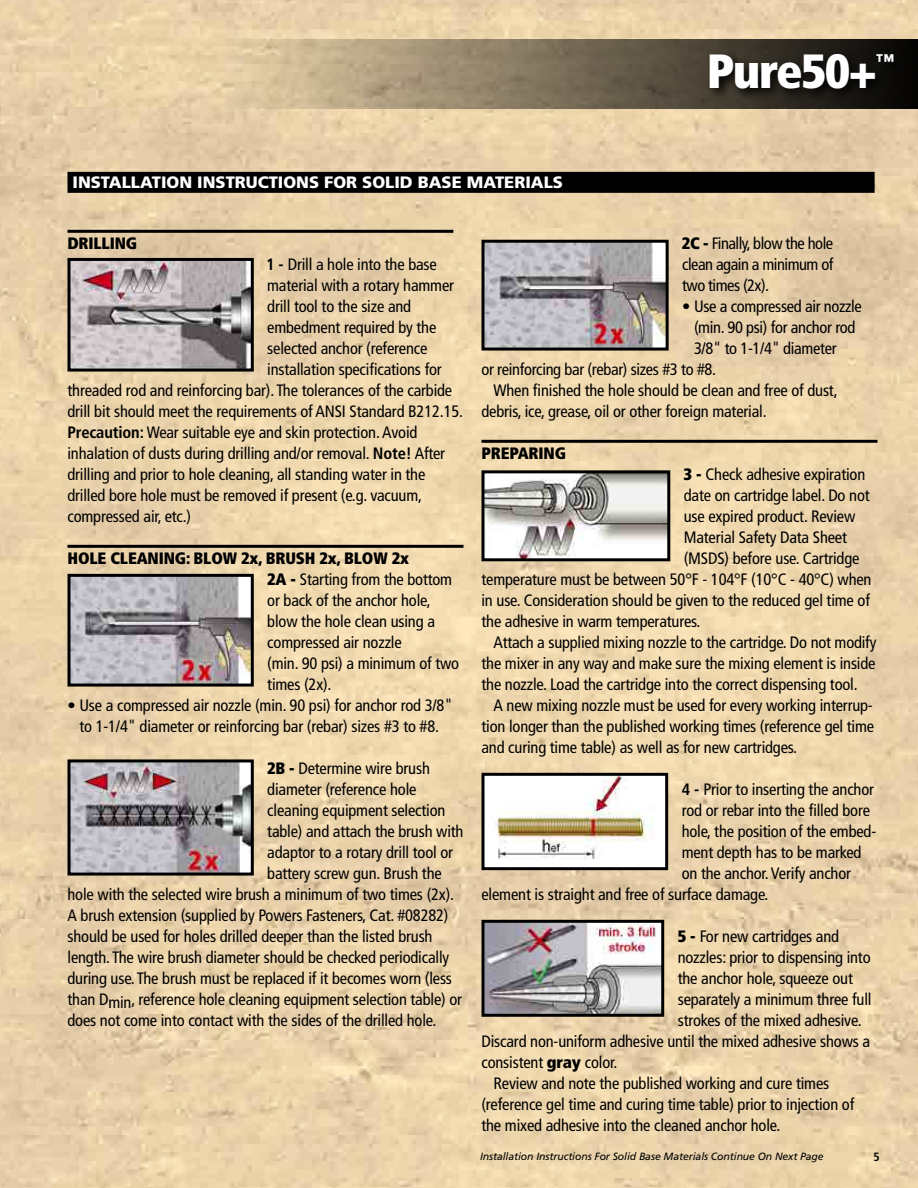
<style>
.page{position:relative;width:918px;height:1188px;background:#fff}
.page>*{position:absolute;margin:0;border:0;box-sizing:border-box;transform-origin:0 0}
.t1{font:900 condensed 48px "Frutiger";letter-spacing:-.03em;color:#fff}
.t2{font:900 condensed 18.3px "Frutiger";color:#fff}
.t3{font:condensed 16.5px/21px "Frutiger";letter-spacing:-.01em;color:#000}
.t4{font:900 16.5px "Frutiger";color:#fff}
.t5{font:900 condensed 16.5px "Frutiger";letter-spacing:-.01em;color:#000}
.t6{font:700 condensed 12px "Frutiger";color:#000}
.t7{font:italic 10.5px "Frutiger";letter-spacing:-.01em;color:#000}
.s1{font-weight:700}
.s2{font-weight:900}
</style>
<div class="page">
<img style="left:0;top:0;width:918px;height:1188px">
<div style="left:68px;top:172px;width:807px;height:21px;background:#000"></div>
<hr style="left:68px;top:230px;width:385px;height:3px;background:#000">
<hr style="left:68px;top:545px;width:396px;height:3px;background:#000">
<img style="left:72px;top:262px;width:178px;height:106px">
<div style="left:68px;top:258px;width:186px;height:114px;border:3px solid #000"></div>
<img style="left:72px;top:578px;width:178px;height:105px">
<div style="left:68px;top:574px;width:186px;height:113px;border:3px solid #000"></div>
<img style="left:72px;top:763px;width:178px;height:109px">
<div style="left:68px;top:759px;width:186px;height:117px;border:3px solid #000"></div>
<hr style="left:482px;top:440px;width:396px;height:3px;background:#000">
<img style="left:486px;top:244px;width:179px;height:103px">
<div style="left:482px;top:240px;width:187px;height:111px;border:3px solid #000"></div>
<img style="left:486px;top:474px;width:180px;height:83px">
<div style="left:482px;top:470px;width:188px;height:91px;border:3px solid #000"></div>
<img style="left:486px;top:777px;width:178px;height:89px">
<div style="left:482px;top:773px;width:186px;height:97px;border:3px solid #000"></div>
<img style="left:486px;top:924px;width:174px;height:89px">
<div style="left:482px;top:920px;width:182px;height:97px;border:3px solid #000"></div>
<svg style="left:68px;top:39px;width:850px;height:70px;background:#a09074"></svg>
<svg style="left:705px;top:49px;width:202px;height:53px;background:#1b1914"></svg>
<p class="t4" style="left:73px;top:173px;width:142px">INSTALLATION INSTR</p>
<p class="t4" style="left:246px;top:173px;width:23px">UCTIONS</p>
<p class="t4" style="left:324px;top:173px;width:12px">FOR</p>
<p class="t4" style="left:362px;top:173px;width:10px">SOLI</p>
<p class="t4" style="left:400px;top:173px;width:30px">D BASE</p>
<p class="t4" style="left:467px;top:173px;width:28px">MATERIALS</p>
<h1 class="t1" style="left:707px;top:42px;width:172px">Pure50+</h1>
<p class="t2" style="left:876px;top:50px;width:20px">™</p>
<p class="t5" style="left:68px;top:233px;width:71px">DRILLING</p>
<p class="t3" style="left:266px;top:254px;width:172px"><span class="s1">1 -</span> Drill a hole into the base</p>
<p class="t3" style="left:267px;top:275px;width:188px">material with a rotary hammer</p>
<p class="t3" style="left:267px;top:296px;width:145px">drill tool to the size and</p>
<p class="t3" style="left:267px;top:317px;width:171px">embedment required by the</p>
<p class="t3" style="left:267px;top:338px;width:162px">selected anchor (reference</p>
<p class="t3" style="left:267px;top:359px;width:176px">installation specifications for</p>
<p class="t3" style="left:68px;top:380px;width:386px">threaded rod and reinforcing bar). The tolerances of the carbide</p>
<p class="t3" style="left:68px;top:401px;width:397px">drill bit should meet the requirements of ANSI Standard B212.15.</p>
<p class="t3" style="left:68px;top:422px;width:351px"><span class="s1">Precaution:</span> Wear suitable eye and skin protection. Avoid</p>
<p class="t3" style="left:68px;top:443px;width:379px">inhalation of dusts during drilling and/or removal. <span class="s1">Note!</span> After</p>
<p class="t3" style="left:68px;top:464px;width:359px">drilling and prior to hole cleaning, all standing water in the</p>
<p class="t3" style="left:68px;top:485px;width:356px">drilled bore hole must be removed if present (e.g. vacuum,</p>
<p class="t3" style="left:68px;top:506px;width:125px">compressed air, etc.)</p>
<p class="t3" style="left:267px;top:548px;width:194px;text-indent:-200px"><span class="s2">HOLE CLEANING: BLOW 2x, BRUSH 2x, BLOW 2x<br>2a -</span> Starting from the bottom or back of the anchor hole, blow the hole clean using a compressed air nozzle<br>(min. 90 psi) a minimum of two times (2x).</p>
<p class="t3" style="left:68px;top:695px;width:387px;text-align:center">• Use a compressed air nozzle (min. 90 psi) for anchor rod 3/8" to 1-1/4" diameter or reinforcing bar (rebar) sizes #3 to #8.</p>
<p class="t3" style="left:267px;top:758px;width:164px"><span class="s2">2b -</span> Determine wire brush</p>
<p class="t3" style="left:267px;top:779px;width:151px">diameter (reference hole</p>
<p class="t3" style="left:267px;top:800px;width:180px">cleaning equipment selection</p>
<p class="t3" style="left:267px;top:821px;width:198px">table) and attach the brush with</p>
<p class="t3" style="left:267px;top:842px;width:187px">adaptor to a rotary drill tool or</p>
<p class="t3" style="left:267px;top:863px;width:176px">battery screw gun. Brush the</p>
<p class="t3" style="left:68px;top:884px;width:388px">hole with the selected wire brush a minimum of two times (2x).</p>
<p class="t3" style="left:68px;top:905px;width:383px">A brush extension (supplied by Powers Fasteners, Cat. #08282)</p>
<p class="t3" style="left:68px;top:926px;width:367px">should be used for holes drilled deeper than the listed brush</p>
<p class="t3" style="left:68px;top:947px;width:383px">length. The wire brush diameter should be checked periodically</p>
<p class="t3" style="left:68px;top:968px;width:386px">during use. The brush must be replaced if it becomes worn (less</p>
<p class="t3" style="left:68px;top:989px;width:396px">than Dmin, reference hole cleaning equipment selection table) or</p>
<p class="t3" style="left:68px;top:1010px;width:370px">does not come into contact with the sides of the drilled hole.</p>
<p class="t3" style="left:682px;top:233px;width:153px;text-align:justify"><span class="s2">2c -</span> Finally, blow the hole clean again a minimum of two times (2x).</p>
<p class="t3" style="left:682px;top:296px;width:181px">• Use a compressed air nozzle</p>
<p class="t3" style="left:694px;top:317px;width:163px">(min. 90 psi) for anchor rod</p>
<p class="t3" style="left:694px;top:338px;width:144px">3/8" to 1-1/4" diameter</p>
<p class="t3" style="left:482px;top:359px;width:236px">or reinforcing bar (rebar) sizes #3 to #8.</p>
<p class="t3" style="left:493px;top:380px;width:346px">When finished the hole should be clean and free of dust,</p>
<p class="t3" style="left:482px;top:401px;width:287px">debris, ice, grease, oil or other foreign material.</p>
<p class="t5" style="left:482px;top:444px;width:86px">PREPARING</p>
<p class="t3" style="left:684px;top:464px;width:183px"><span class="s2">3 -</span> Check adhesive expiration</p>
<p class="t3" style="left:684px;top:485px;width:187px">date on cartridge label. Do not</p>
<p class="t3" style="left:684px;top:506px;width:173px">use expired product. Review</p>
<p class="t3" style="left:684px;top:527px;width:165px">Material Safety Data Sheet</p>
<p class="t3" style="left:684px;top:548px;width:177px">(MSDS) before use. Cartridge</p>
<p class="t3" style="left:482px;top:569px;width:392px">temperature must be between 50°F - 104°F (10°C - 40°C) when</p>
<p class="t3" style="left:482px;top:590px;width:390px">in use. Consideration should be given to the reduced gel time of</p>
<p class="t3" style="left:482px;top:611px;width:221px">the adhesive in warm temperatures.</p>
<p class="t3" style="left:493px;top:632px;width:384px">Attach a supplied mixing nozzle to the cartridge. Do not modify</p>
<p class="t3" style="left:482px;top:653px;width:396px">the mixer in any way and make sure the mixing element is inside</p>
<p class="t3" style="left:482px;top:674px;width:378px">the nozzle. Load the cartridge into the correct dispensing tool.</p>
<p class="t3" style="left:493px;top:695px;width:381px">A new mixing nozzle must be used for every working interrup-</p>
<p class="t3" style="left:482px;top:716px;width:394px">tion longer than the published working times (reference gel time</p>
<p class="t3" style="left:482px;top:737px;width:317px">and curing time table) as well as for new cartridges.</p>
<p class="t3" style="left:682px;top:779px;width:194px"><span class="s1">4 -</span> Prior to inserting the anchor</p>
<p class="t3" style="left:682px;top:800px;width:190px">rod or rebar into the filled bore</p>
<p class="t3" style="left:682px;top:821px;width:196px">hole, the position of the embed-</p>
<p class="t3" style="left:682px;top:842px;width:181px">ment depth has to be marked</p>
<p class="t3" style="left:682px;top:863px;width:171px">on the anchor. Verify anchor</p>
<p class="t3" style="left:481px;top:884px;width:289px">element is straight and free of surface damage.</p>
<p class="t3" style="left:678px;top:926px;width:163px"><span class="s2">5 -</span> For new cartridges and</p>
<p class="t3" style="left:678px;top:947px;width:194px">nozzles: prior to dispensing into</p>
<p class="t3" style="left:678px;top:968px;width:177px">the anchor hole, squeeze out</p>
<p class="t3" style="left:678px;top:989px;width:195px">separately a minimum three full</p>
<p class="t3" style="left:678px;top:1010px;width:185px">strokes of the mixed adhesive.</p>
<p class="t3" style="left:481px;top:1031px;width:390px">Discard non-uniform adhesive until the mixed adhesive shows a</p>
<p class="t3" style="left:481px;top:1052px;width:137px">consistent <span class="s2">gray</span> color.</p>
<p class="t3" style="left:493px;top:1073px;width:337px">Review and note the published working and cure times</p>
<p class="t3" style="left:481px;top:1094px;width:374px">(reference gel time and curing time table) prior to injection of</p>
<p class="t3" style="left:481px;top:1115px;width:300px">the mixed adhesive into the cleaned anchor hole.</p>
<p class="t7" style="left:480px;top:1150px;width:345px">Installation Instructions For Solid Base Materials Continue On Next Page</p>
<p class="t6" style="left:874px;top:1150px;width:8px">5</p>
</div>
